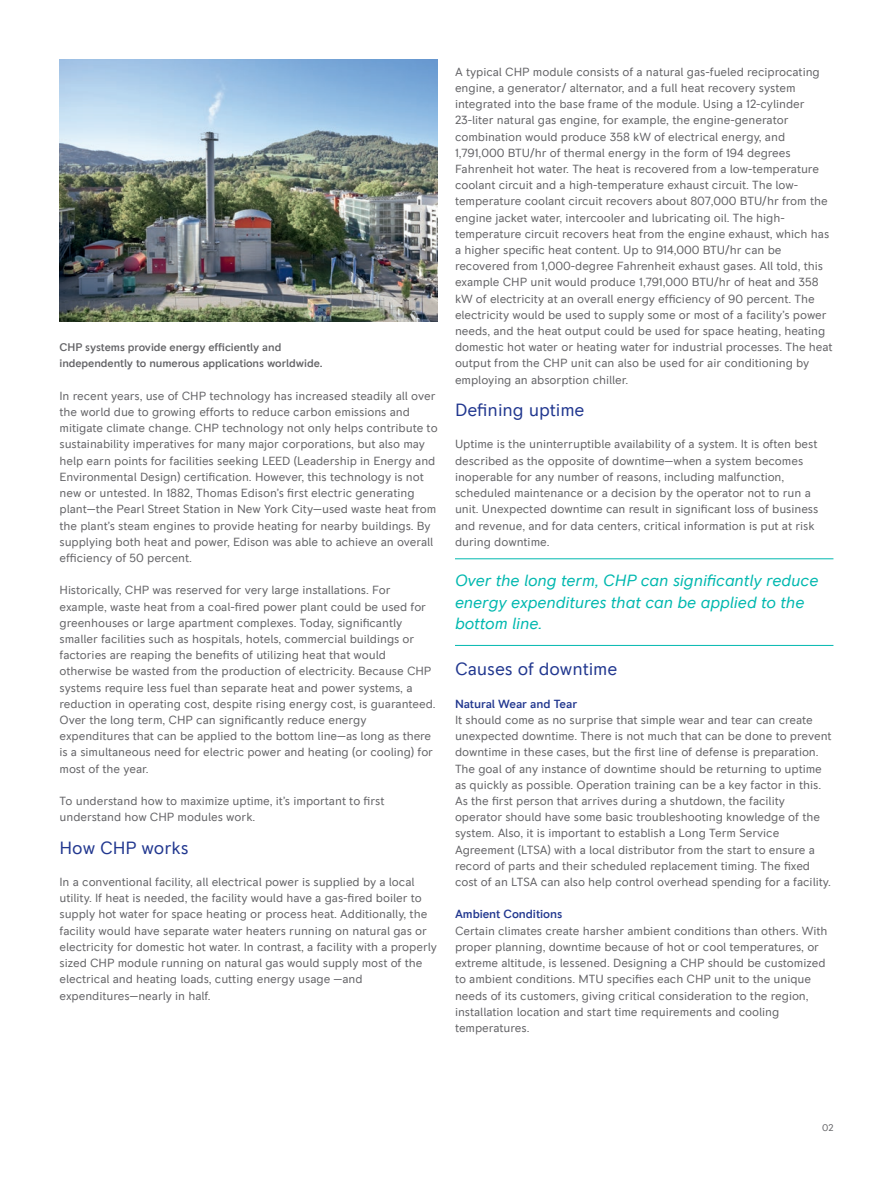
<style>
.page{position:relative;width:893px;height:1191px;background:#fff}
.page>*{position:absolute;margin:0;border:0;box-sizing:border-box;transform-origin:0 0}
.t1{font:18px "RR Pioneer";letter-spacing:-.005em;color:#21378f}
.t2{font:italic 16.5px/21.5px "RR Pioneer";letter-spacing:-.01em;color:#00b8af}
.t3{font:12px/16.2px "RR Pioneer";letter-spacing:-.005em;color:#636366}
.t4{font:500 12px "RR Pioneer";letter-spacing:-.005em;color:#21378f}
.t5{font:500 11.25px/16.2px "RR Pioneer";letter-spacing:-.005em;color:#636366}
.t6{font:9.75px "RR Pioneer";color:#636366}
</style>
<div class="page">
<img style="left:60px;top:60px;width:378px;height:261px">
<hr style="left:455px;top:558px;width:378px;height:1px;background:#00b8af">
<hr style="left:455px;top:645px;width:378px;height:1px;background:#00b8af">
<p class="t5" style="left:60px;top:339px;width:265px">CHP systems provide energy efficiently and independently to numerous applications worldwide.</p>
<p class="t3" style="left:60px;top:388px;width:380px">In recent years, use of CHP technology has increased steadily all over the world due to growing efforts to reduce carbon emissions and mitigate climate change. CHP technology not only helps contribute to sustainability imperatives for many major corporations, but also may help earn points for facilities seeking LEED (Leadership in Energy and Environmental Design) certification. However, this technology is not new or untested. In 1882, Thomas Edison’s first electric generating plant—the Pearl Street Station in New York City—used waste heat from the plant’s steam engines to provide heating for nearby buildings. By supplying both heat and power, Edison was able to achieve an overall efficiency of 50 percent.</p>
<p class="t3" style="left:60px;top:582px;width:378px">Historically, CHP was reserved for very large installations. For example, waste heat from a coal-fired power plant could be used for greenhouses or large apartment complexes. Today, significantly smaller facilities such as hospitals, hotels, commercial buildings or factories are reaping the benefits of utilizing heat that would otherwise be wasted from the production of electricity. Because CHP systems require less fuel than separate heat and power systems, a reduction in operating cost, despite rising energy cost, is guaranteed.<br>Over the long term, CHP can significantly reduce energy expenditures that can be applied to the bottom line—as long as there is a simultaneous need for electric power and heating (or cooling) for most of the year.</p>
<p class="t3" style="left:60px;top:793px;width:326px">To understand how to maximize uptime, it’s important to first understand how CHP modules work.</p>
<h1 class="t1" style="left:60px;top:837px;width:131px">How CHP works</h1>
<p class="t3" style="left:60px;top:874px;width:379px">In a conventional facility, all electrical power is supplied by a local utility. If heat is needed, the facility would have a gas-fired boiler to supply hot water for space heating or process heat. Additionally, the facility would have separate water heaters running on natural gas or electricity for domestic hot water. In contrast, a facility with a properly sized CHP module running on natural gas would supply most of the electrical and heating loads, cutting energy usage —and expenditures—nearly in half.</p>
<p class="t3" style="left:455px;top:64px;width:379px">A typical CHP module consists of a natural gas-fueled reciprocating engine, a generator/ alternator, and a full heat recovery system integrated into the base frame of the module. Using a 12-cylinder 23-liter natural gas engine, for example, the engine-generator combination would produce 358 kW of electrical energy, and 1,791,000 BTU/hr of thermal energy in the form of 194 degrees Fahrenheit hot water. The heat is recovered from a low-temperature coolant circuit and a high-temperature exhaust circuit. The low&shy;temperature coolant circuit recovers about 807,000 BTU/hr from the engine jacket water, intercooler and lubricating oil. The high&shy;temperature circuit recovers heat from the engine exhaust, which has a higher specific heat content. Up to 914,000 BTU/hr can be recovered from 1,000-degree Fahrenheit exhaust gases. All told, this example CHP unit would produce 1,791,000 BTU/hr of heat and 358 kW of electricity at an overall energy efficiency of 90 percent. The electricity would be used to supply some or most of a facility’s power needs, and the heat output could be used for space heating, heating domestic hot water or heating water for industrial processes. The heat output from the CHP unit can also be used for air conditioning by employing an absorption chiller.</p>
<h1 class="t1" style="left:455px;top:399px;width:131px">Defining uptime</h1>
<p class="t3" style="left:455px;top:436px;width:365px">Uptime is the uninterruptible availability of a system. It is often best described as the opposite of downtime—when a system becomes inoperable for any number of reasons, including malfunction, scheduled maintenance or a decision by the operator not to run a unit. Unexpected downtime can result in significant loss of business and revenue, and for data centers, critical information is put at risk during downtime.</p>
<h2 class="t2" style="left:455px;top:570px;width:365px">Over the long term, CHP can significantly reduce energy expenditures that can be applied to the bottom line.</h2>
<h1 class="t1" style="left:455px;top:658px;width:164px">Causes of downtime</h1>
<p class="t4" style="left:455px;top:696px;width:124px">Natural Wear and Tear</p>
<p class="t3" style="left:455px;top:712px;width:378px">It should come as no surprise that simple wear and tear can create unexpected downtime. There is not much that can be done to prevent downtime in these cases, but the first line of defense is preparation.<br>The goal of any instance of downtime should be returning to uptime as quickly as possible. Operation training can be a key factor in this.<br>As the first person that arrives during a shutdown, the facility operator should have some basic troubleshooting knowledge of the system. Also, it is important to establish a Long Term Service Agreement (LTSA) with a local distributor from the start to ensure a record of parts and their scheduled replacement timing. The fixed cost of an LTSA can also help control overhead spending for a facility.</p>
<p class="t4" style="left:455px;top:907px;width:109px">Ambient Conditions</p>
<p class="t3" style="left:455px;top:922px;width:374px">Certain climates create harsher ambient conditions than others. With proper planning, downtime because of hot or cool temperatures, or extreme altitude, is lessened. Designing a CHP should be customized to ambient conditions. MTU specifies each CHP unit to the unique needs of its customers, giving critical consideration to the region, installation location and start time requirements and cooling temperatures.</p>
<p class="t6" style="left:822px;top:1122px;width:13px">02</p>
</div>
